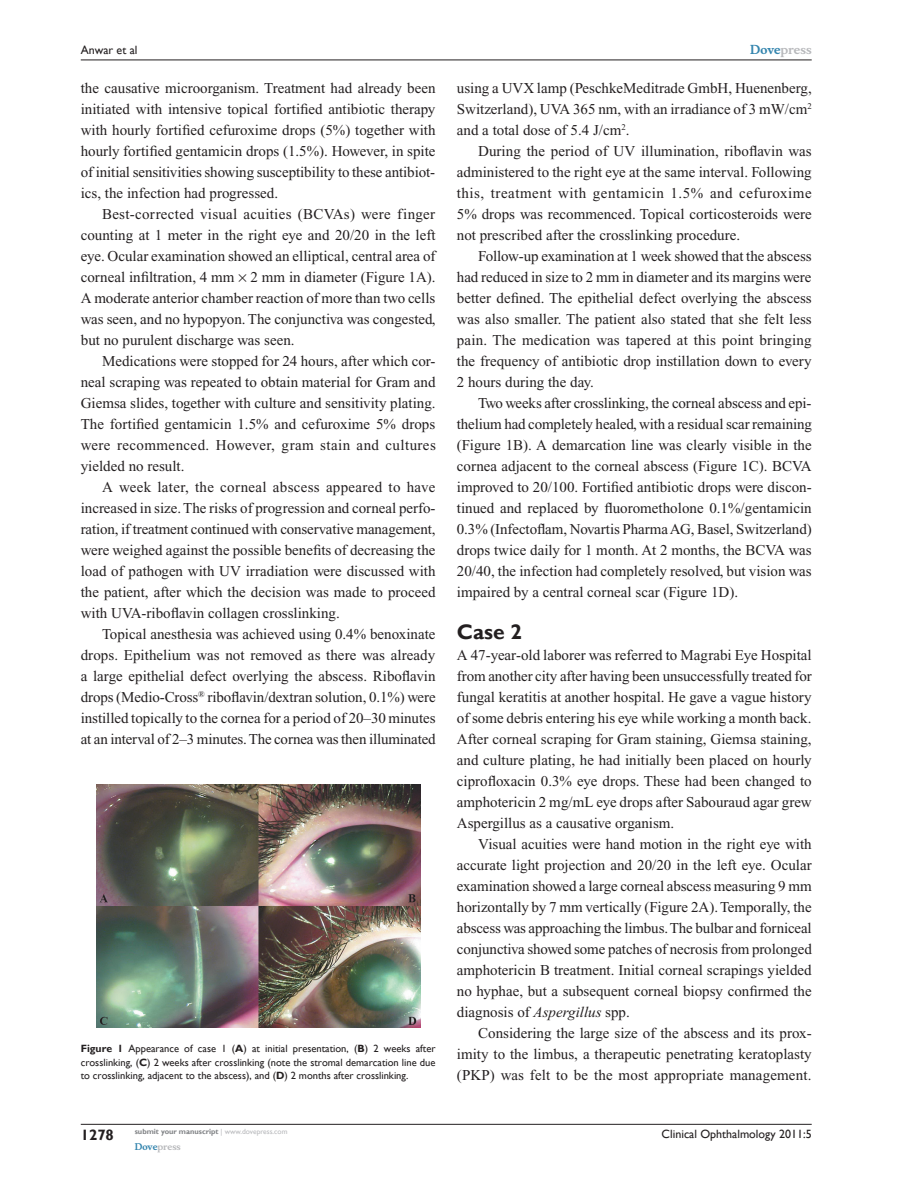
<style>
.page{position:relative;width:918px;height:1188px;background:#fff}
.page>*{position:absolute;margin:0;border:0;box-sizing:border-box;transform-origin:0 0}
.t1{font:700 21px "Gill Sans";color:#231f20}
.t2{font:15px/21px "Times New Roman";color:#231f20;text-align:justify}
.t3{font:700 15px "Gill Sans";color:#231f20}
.t4{font:12px "Gill Sans";color:#231f20}
.t5{font:700 12px "Musee";color:#b8b9bc}
.t6{font:10.5px/13.5px "Gill Sans";color:#231f20;text-align:justify}
.t7{font:700 9px "Musee";color:#b8b9bc}
.t8{font:700 7.5px "Gill Sans";color:#808285}
.s1{color:#3485ae}
.s2{font-weight:700}
.s3{font-style:italic}
.s4{font-weight:400;color:#b8b9bc}
</style>
<div class="page">
<img style="left:96px;top:784px;width:324px;height:243px">
<hr style="left:81px;top:1124px;width:731px;height:1px;background:#231f20">
<hr style="left:81px;top:60px;width:731px;height:1px;background:#231f20">
<p class="t4" style="left:81px;top:43px;width:58px">Anwar et al</p>
<p class="t5" style="left:750px;top:43px;width:63px"><span class="s1">Dove</span>press</p>
<p class="t2" style="left:81px;top:77px;width:356px">the causative microorganism. Treatment had already been initiated with intensive topical fortified antibiotic therapy with hourly fortified cefuroxime drops (5%) together with hourly fortified gentamicin drops (1.5%). However, in spite of initial sensitivities showing susceptibility to these antibiot&shy;ics, the infection had progressed.</p>
<p class="t2" style="left:81px;top:203px;width:356px;text-indent:21px">Best-corrected visual acuities (BCVAs) were finger counting at 1 meter in the right eye and 20/20 in the left eye. Ocular examination showed an elliptical, central area of corneal infiltration, 4 mm 2 mm in diameter (Figure 1A).<br>A moderate anterior chamber reaction of more than two cells was seen, and no hypopyon. The conjunctiva was congested, but no purulent discharge was seen.</p>
<p class="t2" style="left:81px;top:350px;width:357px;text-indent:21px">Medications were stopped for 24 hours, after which cor&shy;neal scraping was repeated to obtain material for Gram and Giemsa slides, together with culture and sensitivity plating.<br>The fortified gentamicin 1.5% and cefuroxime 5% drops were recommenced. However, gram stain and cultures yielded no result.</p>
<p class="t2" style="left:81px;top:476px;width:356px;text-indent:21px">A week later, the corneal abscess appeared to have increased in size. The risks of progression and corneal perfo&shy;ration, if treatment continued with conservative management, were weighed against the possible benefits of decreasing the load of pathogen with UV irradiation were discussed with the patient, after which the decision was made to proceed with UVA-riboflavin collagen crosslinking.</p>
<p class="t2" style="left:81px;top:623px;width:356px;text-indent:21px">Topical anesthesia was achieved using 0.4% benoxinate drops. Epithelium was not removed as there was already a large epithelial defect overlying the abscess. Riboflavin drops (Medio-Cross<sup>®</sup> riboflavin/dextran solution, 0.1%) were instilled topically to the cornea for a period of 20–30 -minutes at an interval of 2–3 minutes. The cornea was then illuminated</p>
<p class="t6" style="left:81px;top:1042px;width:356px"><span class="s2">Figure 1</span> Appearance of case 1 (<span class="s2">A</span>) at initial presentation, (<span class="s2">B</span>) 2 weeks after crosslinking, (<span class="s2">C</span>) 2 weeks after crosslinking (note the stromal demarcation line due to crosslinking, adjacent to the abscess), and (<span class="s2">D</span>) 2 months after crosslinking.</p>
<p class="t2" style="left:457px;top:77px;width:356px">using a UVX lamp (PeschkeMeditrade GmbH, Huenenberg, Switzerland), UVA 365 nm, with an irradiance of 3 mW/cm<sup>2 </sup>and a total dose of 5.4 J/cm<sup>2</sup>.</p>
<p class="t2" style="left:457px;top:140px;width:356px;text-indent:21px">During the period of UV illumination, riboflavin was administered to the right eye at the same interval. Following this, treatment with gentamicin 1.5% and cefuroxime 5% drops was recommenced. Topical corticosteroids were not prescribed after the crosslinking procedure.</p>
<p class="t2" style="left:457px;top:245px;width:356px;text-indent:21px">Follow-up examination at 1 week showed that the abscess had reduced in size to 2 mm in diameter and its margins were better defined. The epithelial defect overlying the abscess was also smaller. The patient also stated that she felt less pain. The medication was tapered at this point bringing the frequency of antibiotic drop instillation down to every 2 hours during the day.</p>
<p class="t2" style="left:457px;top:392px;width:357px;text-indent:21px">Two weeks after crosslinking, the corneal abscess and epi&shy;thelium had completely healed, with a residual scar remaining (Figure 1B). A demarcation line was clearly visible in the cornea adjacent to the corneal abscess (Figure 1C). BCVA improved to 20/100. Fortified antibiotic drops were discon&shy;tinued and replaced by fluorometholone 0.1%/gentamicin 0.3% (Infectoflam, Novartis Pharma AG, Basel, Switzerland) drops twice daily for 1 month. At 2 months, the BCVA was 20/40, the infection had completely resolved, but vision was impaired by a central corneal scar (Figure 1D).</p>
<h1 class="t1" style="left:457px;top:619px;width:67px">Case 2</h1>
<p class="t2" style="left:457px;top:644px;width:357px">A 47-year-old laborer was referred to Magrabi Eye Hospital from another city after having been unsuccessfully treated for fungal keratitis at another hospital. He gave a vague history of some debris entering his eye while working a month back.<br>After corneal scraping for Gram staining, Giemsa staining, and culture plating, he had initially been placed on hourly ciprofloxacin 0.3% eye drops. These had been changed to amphotericin 2 mg/mL eye drops after Sabouraud agar grew Aspergillus as a causative organism.</p>
<p class="t2" style="left:457px;top:833px;width:357px;text-indent:21px">Visual acuities were hand motion in the right eye with accurate light projection and 20/20 in the left eye. Ocular examination showed a large corneal abscess measuring 9 mm horizontally by 7 mm vertically (Figure 2A). Temporally, the abscess was approaching the limbus. The bulbar and forniceal conjunctiva showed some patches of necrosis from prolonged amphotericin B treatment. Initial corneal scrapings yielded no hyphae, but a subsequent corneal biopsy confirmed the diagnosis of <span class="s3">Aspergillus</span> spp.</p>
<p class="t2" style="left:457px;top:1022px;width:356px;text-indent:21px">Considering the large size of the abscess and its prox&shy;imity to the limbus, a therapeutic penetrating keratoplasty (PKP) was felt to be the most appropriate management.</p>
<p class="t3" style="left:81px;top:1126px;width:35px">1278</p>
<p class="t8" style="left:135px;top:1127px;width:154px">submit your manuscript <span class="s4">| www.dovepress.com</span></p>
<p class="t7" style="left:135px;top:1141px;width:48px"><span class="s1">Dove</span>press</p>
<p class="t4" style="left:662px;top:1127px;width:152px">Clinical Ophthalmology 2011:5</p>
</div>
